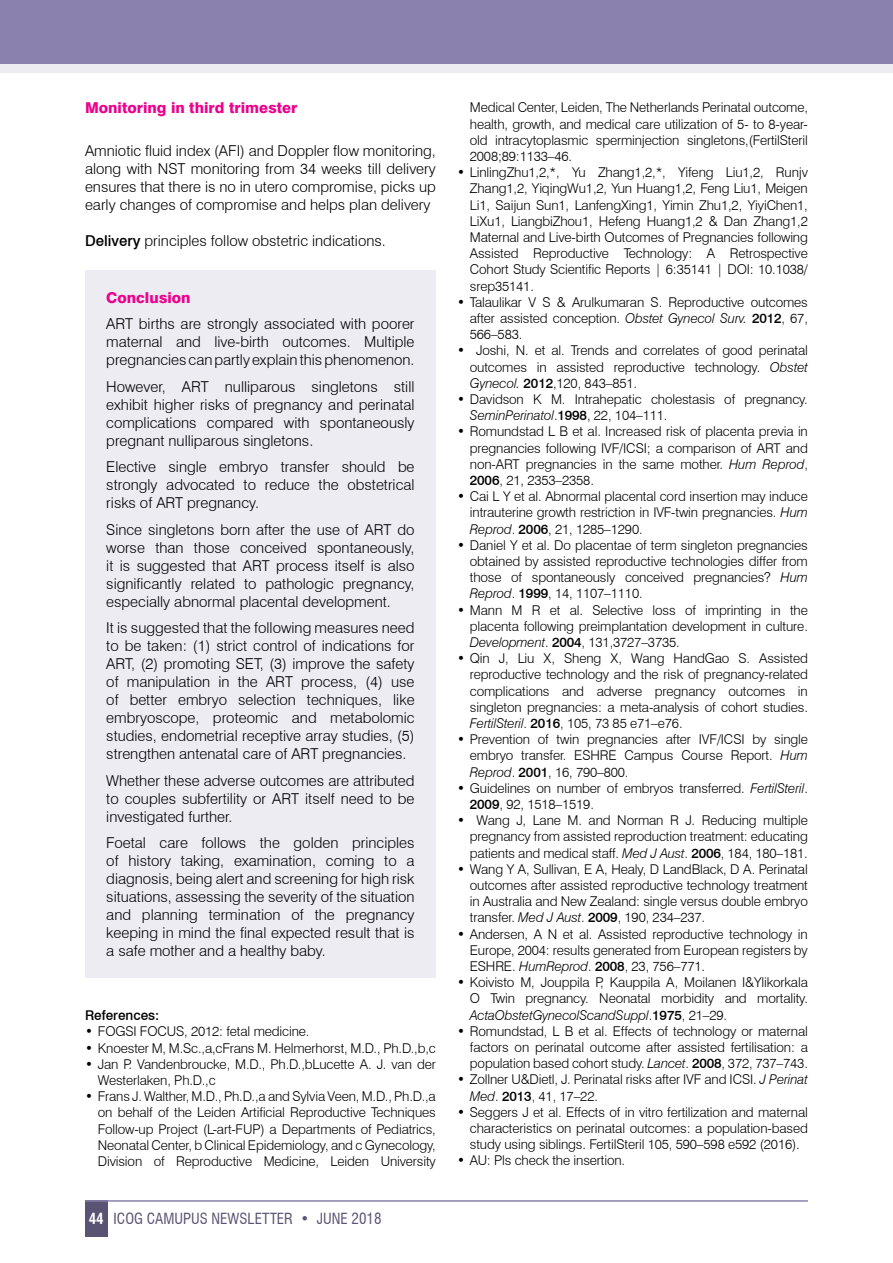
<style>
.page{position:relative;width:893px;height:1263px;background:#fff}
.page>*{position:absolute;margin:0;border:0;box-sizing:border-box;transform-origin:0 0}
.t1{font:300 15px/18px "Swiss 721 BT";color:#000;text-align:justify}
.t2{font:800 15px "Swiss 721 BT";color:#ec008c}
.t3{font:condensed 15px "Swiss 721 BT";color:#5b5373}
.t4{font:300 13.5px/16.2px "Swiss 721 BT";letter-spacing:-.01em;color:#000;text-align:justify}
.t5{font:500 13.5px "Swiss 721 BT";color:#000}
.s1{font-weight:500}
.s2{font-weight:700;color:#fff}
.s3{font-style:italic}
</style>
<div class="page">
<div style="left:85px;top:270px;width:351px;height:707px;background:#eeecf3"></div>
<hr style="left:892px;top:64px;width:1px;height:183px;background:#eeecf3">
<div style="left:85px;top:1200px;width:23px;height:36px;background:#5b5373"></div>
<div style="left:0;top:0;width:893px;height:64px;background:#8a81af"></div>
<div style="left:0;top:64px;width:893px;height:8px;background:#eeecf3"></div>
<hr style="left:85px;top:1200px;width:723px;height:2px;background:#8a81af">
<p class="t2" style="left:85px;top:99px;width:214px">Monitoring in third trimester</p>
<p class="t1" style="left:85px;top:142px;width:352px">Amniotic fluid index (AFI) and Doppler flow monitoring, along with NST monitoring from 34 weeks till delivery ensures that there is no in utero compromise, picks up early changes of compromise and helps plan delivery</p>
<p class="t1" style="left:85px;top:232px;width:302px"><span class="s1">Delivery</span> principles follow obstetric indications.</p>
<p class="t2" style="left:106px;top:288px;width:86px">Conclusion</p>
<p class="t1" style="left:106px;top:315px;width:310px">ART births are strongly associated with poorer maternal and live-birth outcomes. Multiple pregnancies can partly explain this phenomenon.</p>
<p class="t1" style="left:106px;top:377px;width:310px">However, ART nulliparous singletons still exhibit higher risks of pregnancy and perinatal complications compared with spontaneously pregnant nulliparous singletons.</p>
<p class="t1" style="left:106px;top:458px;width:310px">Elective single embryo transfer should be strongly advocated to reduce the obstetrical risks of ART pregnancy.</p>
<p class="t1" style="left:106px;top:520px;width:310px">Since singletons born after the use of ART do worse than those conceived spontaneously, it is suggested that ART process itself is also significantly related to pathologic pregnancy, especially abnormal placental development.</p>
<p class="t1" style="left:106px;top:619px;width:310px">It is suggested that the following measures need to be taken: (1) strict control of indications for ART, (2) promoting SET, (3) improve the safety of manipulation in the ART process, (4) use of better embryo selection techniques, like embryoscope, proteomic and metabolomic studies, endometrial receptive array studies, (5) strengthen antenatal care of ART pregnancies.</p>
<p class="t1" style="left:106px;top:771px;width:310px">Whether these adverse outcomes are attributed to couples subfertility or ART itself need to be investigated further.</p>
<p class="t1" style="left:106px;top:834px;width:310px">Foetal care follows the golden principles of history taking, examination, coming to a diagnosis, being alert and screening for high risk situations, assessing the severity of the situation and planning termination of the pregnancy keeping in mind the final expected result that is a safe mother and a healthy baby.</p>
<p class="t5" style="left:85px;top:1007px;width:76px">References:</p>
<p class="t4" style="left:85px;top:1023px;width:226px">• FOGSI FOCUS, 2012: fetal medicine.</p>
<p class="t4" style="left:85px;top:1039px;width:352px">• Knoester M, M.Sc.,a,cFrans M. Helmerhorst, M.D., Ph.D.,b,c</p>
<p class="t4" style="left:98px;top:1056px;width:340px;text-indent:-13px">• Jan P. Vandenbroucke, M.D., Ph.D.,bLucette A. J. van der<br>Westerlaken, Ph.D.,c</p>
<p class="t4" style="left:98px;top:1088px;width:340px;text-indent:-13px">• Frans J. Walther, M.D., Ph.D.,a and Sylvia Veen, M.D., Ph.D.,a on behalf of the Leiden Artificial Reproductive Techniques Follow-up Project (L-art-FUP) a Departments of Pediatrics, Neonatal Center, b Clinical Epidemiology, and c Gynecology, Division of Reproductive Medicine, Leiden University</p>
<p class="t3" style="left:89px;top:1209px;width:294px"><span class="s2">44</span> ICOG CAMUPUS NEWSLETTER • JUNE 2018</p>
<p class="t4" style="left:470px;top:99px;width:340px">Medical Center, Leiden, The Netherlands Perinatal outcome, health, growth, and medical care utilization of 5- to 8-year&shy;old intracytoplasmic sperminjection singletons,(FertilSteril 2008;89:1133–46.</p>
<p class="t4" style="left:470px;top:164px;width:340px;text-indent:-13px">• LinlingZhu1,2,*, Yu Zhang1,2,*, Yifeng Liu1,2, Runjv Zhang1,2, YiqingWu1,2, Yun Huang1,2, Feng Liu1, Meigen Li1, Saijun Sun1, LanfengXing1, Yimin Zhu1,2, YiyiChen1, LiXu1, LiangbiZhou1, Hefeng Huang1,2 &amp; Dan Zhang1,2<br>Maternal and Live-birth Outcomes of Pregnancies following Assisted Reproductive Technology: A Retrospective Cohort Study Scientific Reports | 6:35141 | DOI: 10.1038/ srep35141.</p>
<p class="t4" style="left:470px;top:294px;width:340px;text-indent:-13px">• Talaulikar V S &amp; Arulkumaran S. Reproductive outcomes after assisted conception. <span class="s3">Obstet Gynecol Surv.</span> <span class="s1">2012</span>, 67, 566–583.</p>
<p class="t4" style="left:470px;top:342px;width:340px;text-indent:-13px">• Joshi, N. et al. Trends and correlates of good perinatal outcomes in assisted reproductive technology. <span class="s3">Obstet Gynecol.</span> <span class="s1">2012</span>,120, 843–851.</p>
<p class="t4" style="left:470px;top:391px;width:339px;text-indent:-13px">• Davidson K M. Intrahepatic cholestasis of pregnancy.<br><span class="s3">SeminPerinatol</span>.<span class="s1">1998</span>, 22, 104–111.</p>
<p class="t4" style="left:470px;top:423px;width:340px;text-indent:-13px">• Romundstad L B et al. Increased risk of placenta previa in pregnancies following IVF/ICSI; a comparison of ART and non-ART pregnancies in the same mother. <span class="s3">Hum Reprod</span>, <span class="s1">2006</span>, 21, 2353–2358.</p>
<p class="t4" style="left:470px;top:488px;width:340px;text-indent:-13px">• Cai L Y et al. Abnormal placental cord insertion may induce intrauterine growth restriction in IVF-twin pregnancies. <span class="s3">Hum Reprod</span>. <span class="s1">2006</span>, 21, 1285–1290.</p>
<p class="t4" style="left:470px;top:537px;width:340px;text-indent:-13px">• Daniel Y et al. Do placentae of term singleton pregnancies obtained by assisted reproductive technologies differ from those of spontaneously conceived pregnancies? <span class="s3">Hum Reprod</span>. <span class="s1">1999</span>, 14, 1107–1110.</p>
<p class="t4" style="left:470px;top:602px;width:340px;text-indent:-13px">• Mann M R et al. Selective loss of imprinting in the placenta following preimplantation development in culture.<br><span class="s3">Development</span>. <span class="s1">2004</span>, 131,3727–3735.</p>
<p class="t4" style="left:470px;top:650px;width:340px;text-indent:-13px">• Qin J, Liu X, Sheng X, Wang HandGao S. Assisted reproductive technology and the risk of pregnancy-related complications and adverse pregnancy outcomes in singleton pregnancies: a meta-analysis of cohort studies.<br><span class="s3">FertilSteril</span>. <span class="s1">2016</span>, 105, 73 85 e71–e76.</p>
<p class="t4" style="left:470px;top:731px;width:340px;text-indent:-13px">• Prevention of twin pregnancies after IVF/ICSI by single embryo transfer. ESHRE Campus Course Report. <span class="s3">Hum Reprod</span>. <span class="s1">2001</span>, 16, 790–800.</p>
<p class="t4" style="left:470px;top:780px;width:340px;text-indent:-13px">• Guidelines on number of embryos transferred. <span class="s3">FertilSteril</span>.<br><span class="s1">2009</span>, 92, 1518–1519.</p>
<p class="t4" style="left:470px;top:812px;width:339px;text-indent:-13px">• Wang J, Lane M. and Norman R J. Reducing multiple pregnancy from assisted reproduction treatment: educating patients and medical staff. <span class="s3">Med J Aust</span>. <span class="s1">2006</span>, 184, 180–181.</p>
<p class="t4" style="left:470px;top:861px;width:340px;text-indent:-13px">• Wang Y A, Sullivan, E A, Healy, D LandBlack, D A. Perinatal outcomes after assisted reproductive technology treatment in Australia and New Zealand: single versus double embryo transfer. <span class="s3">Med J Aust</span>. <span class="s1">2009</span>, 190, 234–237.</p>
<p class="t4" style="left:470px;top:926px;width:339px;text-indent:-13px">• Andersen, A N et al. Assisted reproductive technology in Europe, 2004: results generated from European registers by ESHRE. <span class="s3">HumReprod</span>. <span class="s1">2008</span>, 23, 756–771.</p>
<p class="t4" style="left:470px;top:974px;width:340px;text-indent:-13px">• Koivisto M, Jouppila P, Kauppila A, Moilanen I&amp;Ylikorkala O Twin pregnancy. Neonatal morbidity and mortality.<br><span class="s3">ActaObstetGynecolScandSuppl</span>.<span class="s1">1975</span>, 21–29.</p>
<p class="t4" style="left:470px;top:1023px;width:340px;text-indent:-13px">• Romundstad, L B et al. Effects of technology or maternal factors on perinatal outcome after assisted fertilisation: a population based cohort study. <span class="s3">Lancet</span>. <span class="s1">2008</span>, 372, 737–743.</p>
<p class="t4" style="left:470px;top:1071px;width:339px;text-indent:-13px">• Zollner U&amp;Dietl, J. Perinatal risks after IVF and ICSI. <span class="s3">J Perinat<br>Med</span>. <span class="s1">2013</span>, 41, 17–22.</p>
<p class="t4" style="left:470px;top:1104px;width:339px;text-indent:-13px">• Seggers J et al. Effects of in vitro fertilization and maternal characteristics on perinatal outcomes: a population-based study using siblings. FertilSteril 105, 590–598 e592 (2016).</p>
<p class="t4" style="left:457px;top:1152px;width:170px">• AU: Pls check the insertion.</p>
</div>
